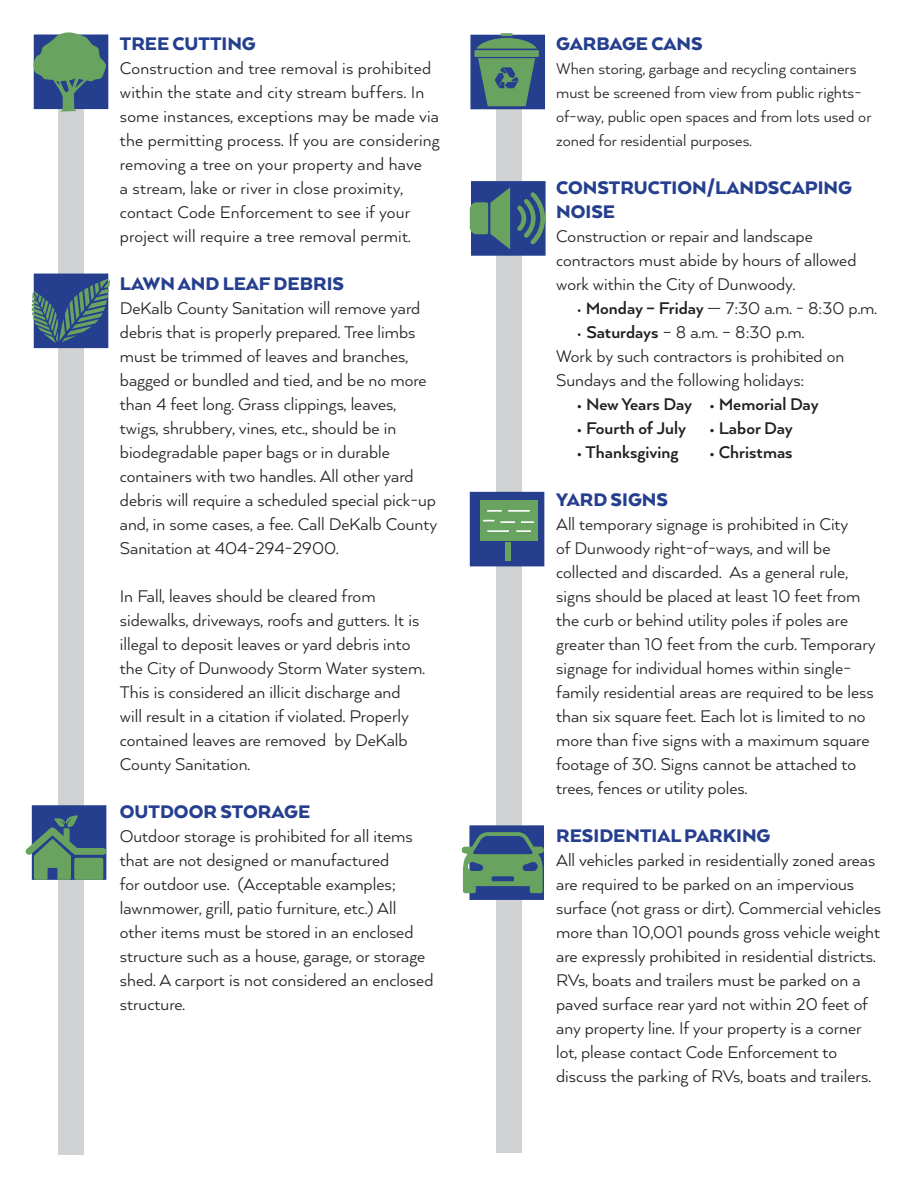
<style>
.page{position:relative;width:918px;height:1188px;background:#fff}
.page>*{position:absolute;margin:0;border:0;box-sizing:border-box;transform-origin:0 0}
.t1{font:900 21px/24px "Arquitecta";color:#253f8e}
.t2{font:19.5px/24px "Arquitecta";color:#231f20}
.t3{font:700 19.5px "Arquitecta";color:#231f20}
.t4{font:18px/24px "Arquitecta";color:#231f20}
.s1{font-weight:700}
</style>
<div class="page">
<div style="left:496px;top:37px;width:26px;height:1116px;background:#d1d2d4"></div>
<div style="left:58px;top:39px;width:26px;height:1115px;background:#d1d2d4"></div>
<div style="left:34px;top:274px;width:74px;height:74px;background:#253f8e"></div>
<svg style="left:32px;top:278px;width:78px;height:65px"></svg>
<div style="left:32px;top:805px;width:74px;height:75px;background:#253f8e;border:2px solid #253f8e"></div>
<svg style="left:25px;top:815px;width:81px;height:65px"></svg>
<div style="left:469px;top:825px;width:75px;height:75px;background:#253f8e;border:2px solid #253f8e"></div>
<svg style="left:461px;top:832px;width:83px;height:61px"></svg>
<div style="left:470px;top:492px;width:74px;height:74px;background:#253f8e"></div>
<div style="left:480px;top:500px;width:58px;height:41px;background:#68a360"></div>
<div style="left:505px;top:542px;width:6px;height:19px;background:#68a360"></div>
<svg style="left:487px;top:510px;width:15px;height:2px"></svg>
<svg style="left:500px;top:521px;width:15px;height:2px"></svg>
<svg style="left:516px;top:530px;width:15px;height:2px"></svg>
<hr style="left:508px;top:510px;width:22px;height:2px;background:#fff">
<hr style="left:487px;top:530px;width:22px;height:2px;background:#fff">
<svg style="left:521px;top:521px;width:13px;height:2px"></svg>
<div style="left:471px;top:181px;width:75px;height:75px;background:#253f8e;border:2px solid #253f8e"></div>
<svg style="left:470px;top:187px;width:75px;height:62px"></svg>
<svg style="left:33px;top:32px;width:74px;height:80px;background:#557e7d"></svg>
<div style="left:470px;top:35px;width:75px;height:74px;background:#253f8e;border:2px solid #253f8e"></div>
<svg style="left:474px;top:33px;width:65px;height:73px"></svg>
<p class="t1" style="left:120px;top:31px;width:137px">TREE CUTTING</p>
<p class="t2" style="left:120px;top:56px;width:321px">Construction and tree removal is prohibited within the state and city stream buffers. In some instances, exceptions may be made via the permitting process. If you are considering removing a tree on your property and have<br>a stream, lake or river in close proximity, contact Code Enforcement to see if your project will require a tree removal permit.</p>
<p class="t1" style="left:120px;top:271px;width:226px">LAWN AND LEAF DEBRIS</p>
<p class="t2" style="left:120px;top:296px;width:319px">DeKalb County Sanitation will remove yard debris that is properly prepared. Tree limbs must be trimmed of leaves and branches, bagged or bundled and tied, and be no more than 4 feet long. Grass clippings, leaves, twigs, shrubbery, vines, etc., should be in biodegradable paper bags or in durable containers with two handles. All other yard debris will require a scheduled special pick-up and, in some cases, a fee. Call DeKalb County Sanitation at 404-294-2900.</p>
<p class="t2" style="left:120px;top:584px;width:307px">In Fall, leaves should be cleared from sidewalks, driveways, roofs and gutters. It is illegal to deposit leaves or yard debris into the City of Dunwoody Storm Water system.<br>This is considered an illicit discharge and will result in a citation if violated. Properly contained leaves are removed by DeKalb County Sanitation.</p>
<p class="t1" style="left:120px;top:799px;width:192px">OUTDOOR STORAGE</p>
<p class="t2" style="left:120px;top:824px;width:315px">Outdoor storage is prohibited for all items that are not designed or manufactured<br>for outdoor use. (Acceptable examples; lawnmower, grill, patio furniture, etc.) All other items must be stored in an enclosed structure such as a house, garage, or storage shed. A carport is not considered an enclosed structure.</p>
<p class="t1" style="left:556px;top:31px;width:148px">GARBAGE CANS</p>
<p class="t4" style="left:556px;top:56px;width:317px">When storing, garbage and recycling containers must be screened from view from public rights&shy;of-way, public open spaces and from lots used or zoned for residential purposes.</p>
<p class="t1" style="left:556px;top:175px;width:297px">CONSTRUCTION/LANDSCAPING<br>NOISE</p>
<p class="t2" style="left:556px;top:224px;width:302px">Construction or repair and landscape contractors must abide by hours of allowed work within the City of Dunwoody.</p>
<p class="t2" style="left:576px;top:296px;width:302px">• <span class="s1">Monday – Friday</span> — 7:30 a.m. - 8:30 p.m.</p>
<p class="t2" style="left:576px;top:320px;width:229px">• <span class="s1">Saturdays</span> – 8 a.m. – 8:30 p.m.</p>
<p class="t2" style="left:556px;top:344px;width:290px">Work by such contractors is prohibited on<br>Sundays and the following holidays:</p>
<p class="t3" style="left:576px;top:392px;width:244px">• New Years Day • Memorial Day</p>
<p class="t3" style="left:576px;top:416px;width:218px">• Fourth of July • Labor Day</p>
<p class="t3" style="left:576px;top:440px;width:104px">• Thanksgiving</p>
<p class="t3" style="left:709px;top:440px;width:85px">• Christmas</p>
<p class="t1" style="left:556px;top:487px;width:113px">YARD SIGNS</p>
<p class="t2" style="left:556px;top:512px;width:321px">All temporary signage is prohibited in City<br>of Dunwoody right-of-ways, and will be collected and discarded. As a general rule, signs should be placed at least 10 feet from the curb or behind utility poles if poles are greater than 10 feet from the curb. Temporary signage for individual homes within single&shy;family residential areas are required to be less than six square feet. Each lot is limited to no more than five signs with a maximum square footage of 30. Signs cannot be attached to trees, fences or utility poles.</p>
<p class="t1" style="left:556px;top:823px;width:216px">RESIDENTIAL PARKING</p>
<p class="t2" style="left:556px;top:848px;width:327px">All vehicles parked in residentially zoned areas are required to be parked on an impervious surface (not grass or dirt). Commercial vehicles more than 10,001 pounds gross vehicle weight are expressly prohibited in residential districts.<br>RVs, boats and trailers must be parked on a paved surface rear yard not within 20 feet of any property line. If your property is a corner lot, please contact Code Enforcement to discuss the parking of RVs, boats and trailers.</p>
</div>
